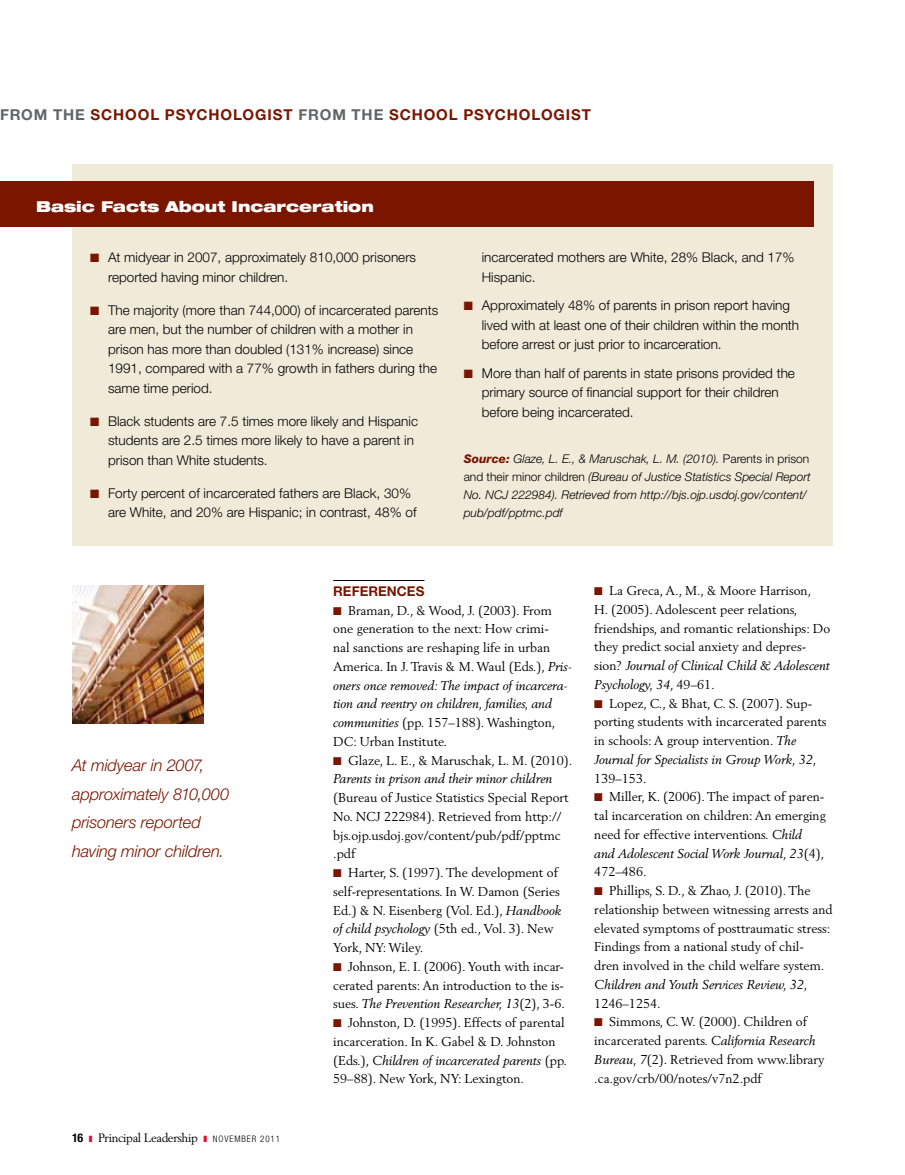
<style>
.page{position:relative;width:905px;height:1175px;background:#fff}
.page>*{position:absolute;margin:0;border:0;box-sizing:border-box;transform-origin:0 0}
.t1{font:italic 300 16.5px/28.5px "Helvetica Neue LT";letter-spacing:-.01em;color:#7a1600}
.t2{font:700 15px "Helvetica Neue LT";letter-spacing:.06em;color:#7a1600}
.t3{font:900 expanded 15px "Helvetica Neue LT";color:#fff}
.t4{font:300 13.5px/19.5px "Helvetica Neue LT";color:#000}
.t5{font:700 13.5px "Helvetica Neue LT";color:#7a1600}
.t6{font:12.75px/18.8px "Berling LT";color:#000}
.t7{font:italic 12.75px/18.8px "Berling LT";color:#000}
.t8{font:italic 300 12px/18px "Helvetica Neue LT";color:#000}
.t9{font:12px "Berling LT";letter-spacing:-.03em;color:#000}
.s1{color:#636466}
.s2{color:#7a1600}
.s3{font-weight:800;color:#7a1600}
.s4{font-style:normal}
.s5{font-family:"Helvetica Neue LT";font-weight:700;font-stretch:condensed}
.s6{font-family:"Helvetica Neue LT";font-weight:300;font-stretch:condensed;font-size:9px}
.s7{font-style:italic}
</style>
<div class="page">
<hr style="left:333px;top:580px;width:91px;height:1px;background:#000">
<div style="left:72px;top:164px;width:760px;height:382px;background:#f0ead8"></div>
<div style="left:0;top:182px;width:813px;height:45px;background:#7a1600"></div>
<img style="left:72px;top:585px;width:132px;height:139px">
<p class="t2" style="left:0;top:105px;width:592px"><span class="s1">FROM THE</span> SCHOOL PSYCHOLOGIST <span class="s1">FROM THE</span> SCHOOL PSYCHOLOGIST</p>
<p class="t3" style="left:36px;top:197px;width:339px">Basic Facts About Incarceration</p>
<p class="t4" style="left:108px;top:247px;width:309px;text-indent:-18px"><span class="s2">■</span> At midyear in 2007, approximately 810,000 prisoners reported having minor children.</p>
<p class="t4" style="left:108px;top:300px;width:332px;text-indent:-18px"><span class="s2">■</span> The majority (more than 744,000) of incarcerated parents are men, but the number of children with a mother in prison has more than doubled (131% increase) since 1991, compared with a 77% growth in fathers during the same time period.</p>
<p class="t4" style="left:108px;top:411px;width:311px;text-indent:-18px"><span class="s2">■</span> Black students are 7.5 times more likely and Hispanic students are 2.5 times more likely to have a parent in prison than White students.</p>
<p class="t4" style="left:108px;top:483px;width:310px;text-indent:-18px"><span class="s2">■</span> Forty percent of incarcerated fathers are Black, 30% are White, and 20% are Hispanic; in contrast, 48% of</p>
<p class="t4" style="left:482px;top:247px;width:314px">incarcerated mothers are White, 28% Black, and 17%<br>Hispanic.</p>
<p class="t4" style="left:482px;top:295px;width:319px;text-indent:-18px"><span class="s2">■</span> Approximately 48% of parents in prison report having lived with at least one of their children within the month before arrest or just prior to incarceration.</p>
<p class="t4" style="left:482px;top:363px;width:315px;text-indent:-18px"><span class="s2">■</span> More than half of parents in state prisons provided the primary source of financial support for their children before being incarcerated.</p>
<p class="t8" style="left:464px;top:450px;width:348px"><span class="s3">Source:</span> Glaze, L. E., &amp; Maruschak, L. M. (2010). <span class="s4">Parents in prison and their minor children</span> (Bureau of Justice Statistics Special Report No. NCJ 222984). Retrieved from http://bjs.ojp.usdoj.gov/content/ pub/pdf/pptmc.pdf</p>
<p class="t1" style="left:72px;top:751px;width:159px">At midyear in 2007, approximately 810,000 prisoners reported having minor children.</p>
<p class="t9" style="left:72px;top:1130px;width:210px"><span class="s5">16</span> Principal Leadership <span class="s6">NOVEMBER 2011</span></p>
<p class="t5" style="left:333px;top:582px;width:93px">REFERENCES</p>
<p class="t6" style="left:333px;top:600px;width:240px"><span class="s2">■</span> Braman, D., &amp; Wood, J. (2003). From one generation to the next: How crimi-<br>nal sanctions are reshaping life in urban America. In J. Travis &amp; M. Waul (Eds.), <span class="s7">Pris&shy;oners once removed: The impact of incarcera&shy;tion and reentry on children, families, and communities</span> (pp. 157–188). Washington, DC: Urban Institute.</p>
<p class="t7" style="left:333px;top:750px;width:240px"><span class="s2">■</span> <span class="s4">Glaze, L. E., &amp; Maruschak, L. M. (2010).<br></span>Parents in prison and their minor children</p>
<p class="t6" style="left:333px;top:788px;width:237px">(Bureau of Justice Statistics Special Report No. NCJ 222984). Retrieved from http:// bjs.ojp.usdoj.gov/content/pub/pdf/pptmc .pdf</p>
<p class="t6" style="left:333px;top:863px;width:229px"><span class="s2">■</span> Harter, S. (1997). The development of self-representations. In W. Damon (Series Ed.) &amp; N. Eisenberg (Vol. Ed.), <span class="s7">Handbook of child psychology</span> (5th ed., Vol. 3). New York, NY: Wiley.</p>
<p class="t6" style="left:333px;top:956px;width:233px;text-align:justify"><span class="s2">■</span> Johnson, E. I. (2006). Youth with incar&shy;cerated parents: An introduction to the is&shy;sues. <span class="s7">The Prevention Researcher, 13</span>(2), 3-6.</p>
<p class="t6" style="left:333px;top:1013px;width:235px"><span class="s2">■</span> Johnston, D. (1995). Effects of parental incarceration. In K. Gabel &amp; D. Johnston (Eds.), <span class="s7">Children of incarcerated parents</span> (pp.<br>59–88). New York, NY: Lexington.</p>
<p class="t6" style="left:594px;top:581px;width:237px"><span class="s2">■</span> La Greca, A., M., &amp; Moore Harrison,<br>H. (2005). Adolescent peer relations, friendships, and romantic relationships: Do they predict social anxiety and depres&shy;sion? <span class="s7">Journal of Clinical Child &amp; Adolescent Psychology, 34</span>, 49–61.</p>
<p class="t6" style="left:594px;top:693px;width:234px"><span class="s2">■</span> Lopez, C., &amp; Bhat, C. S. (2007). Sup&shy;porting students with incarcerated parents in schools: A group intervention. <span class="s7">The Journal for Specialists in Group Work, 32</span>, 139–153.</p>
<p class="t6" style="left:594px;top:787px;width:233px"><span class="s2">■</span> Miller, K. (2006). The impact of paren&shy;tal incarceration on children: An emerging need for effective interventions. <span class="s7">Child<br>and Adolescent Social Work Journal, 23</span>(4), 472–486.</p>
<p class="t6" style="left:594px;top:881px;width:240px"><span class="s2">■</span> Phillips, S. D., &amp; Zhao, J. (2010). The relationship between witnessing arrests and elevated symptoms of posttraumatic stress:<br>Findings from a national study of chil-<br>dren involved in the child welfare system.<br><span class="s7">Children and Youth Services Review, 32</span>, 1246–1254.</p>
<p class="t6" style="left:594px;top:1012px;width:232px"><span class="s2">■</span> Simmons, C. W. (2000). Children of incarcerated parents. <span class="s7">California Research Bureau, 7</span>(2). Retrieved from www.library .ca.gov/crb/00/notes/v7n2.pdf</p>
</div>
